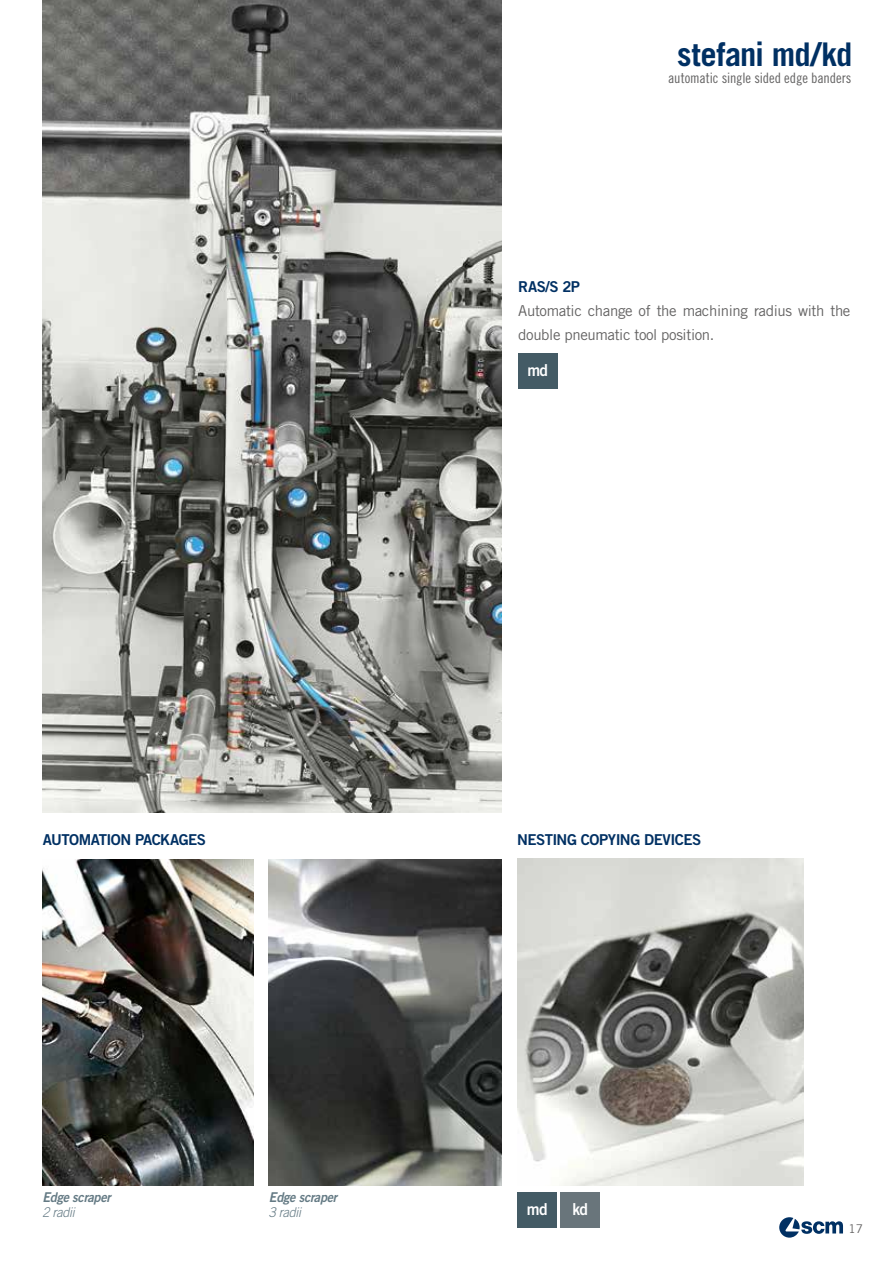
<style>
.page{position:relative;width:893px;height:1263px;background:#fff}
.page>*{position:absolute;margin:0;border:0;box-sizing:border-box;transform-origin:0 0}
.t1{font:700 32.55px "Trade Gothic LT Std";letter-spacing:-.02em;color:#003063}
.t2{font:16.5px "Trade Gothic LT Std Bd 2";color:#fff;scale:.93 1}
.t3{font:15px/24px "Trade Gothic LT Std";letter-spacing:-.025em;color:#646363}
.t4{font:15px "Trade Gothic LT Std Bd 2";letter-spacing:-.035em;color:#003063}
.t5{font:14.4px "Trade Gothic LT Std Cn 18";letter-spacing:-.005em;color:#646363}
.t6{font:13.5px "Trade Gothic LT Std Bd 2 Obl";letter-spacing:-.025em;color:#647a84;scale:.94 1}
.t7{font:italic 300 13.5px "Trade Gothic LT Std";letter-spacing:-.025em;color:#647a84;scale:.94 1}
.t8{font:12px "Trade Gothic LT Std";color:#646363}
</style>
<div class="page">
<img style="left:43px;top:0;width:459px;height:812px">
<img style="left:518px;top:859px;width:286px;height:327px">
<img style="left:43px;top:859px;width:210px;height:326px">
<img style="left:269px;top:859px;width:233px;height:326px">
<div style="left:518px;top:353px;width:39px;height:35px;background:#445b65"></div>
<div style="left:518px;top:1192px;width:39px;height:36px;background:#445b65"></div>
<div style="left:561px;top:1192px;width:39px;height:36px;background:#69757b"></div>
<svg style="left:779px;top:1217px;width:64px;height:20px"></svg>
<h1 class="t1" style="left:677px;top:34px;width:177px">stefani md/kd</h1>
<p class="t5" style="left:668px;top:70px;width:185px">automatic single sided edge banders</p>
<p class="t4" style="left:518px;top:277px;width:63px">RAS/S 2P</p>
<p class="t3" style="left:518px;top:298px;width:334px">Automatic change of the machining radius with the double pneumatic tool position.</p>
<p class="t2" style="left:527px;top:359px;width:24px">md</p>
<p class="t4" style="left:43px;top:830px;width:165px">AUTOMATION PACKAGES</p>
<p class="t4" style="left:517px;top:830px;width:186px">NESTING COPYING DEVICES</p>
<p class="t6" style="left:43px;top:1189px;width:74px">Edge scraper</p>
<p class="t7" style="left:43px;top:1204px;width:36px">2 radii</p>
<p class="t6" style="left:269px;top:1189px;width:74px">Edge scraper</p>
<p class="t7" style="left:269px;top:1204px;width:36px">3 radii</p>
<p class="t2" style="left:527px;top:1199px;width:24px">md</p>
<p class="t2" style="left:572px;top:1199px;width:18px">kd</p>
<p class="t8" style="left:848px;top:1222px;width:16px">17</p>
</div>
